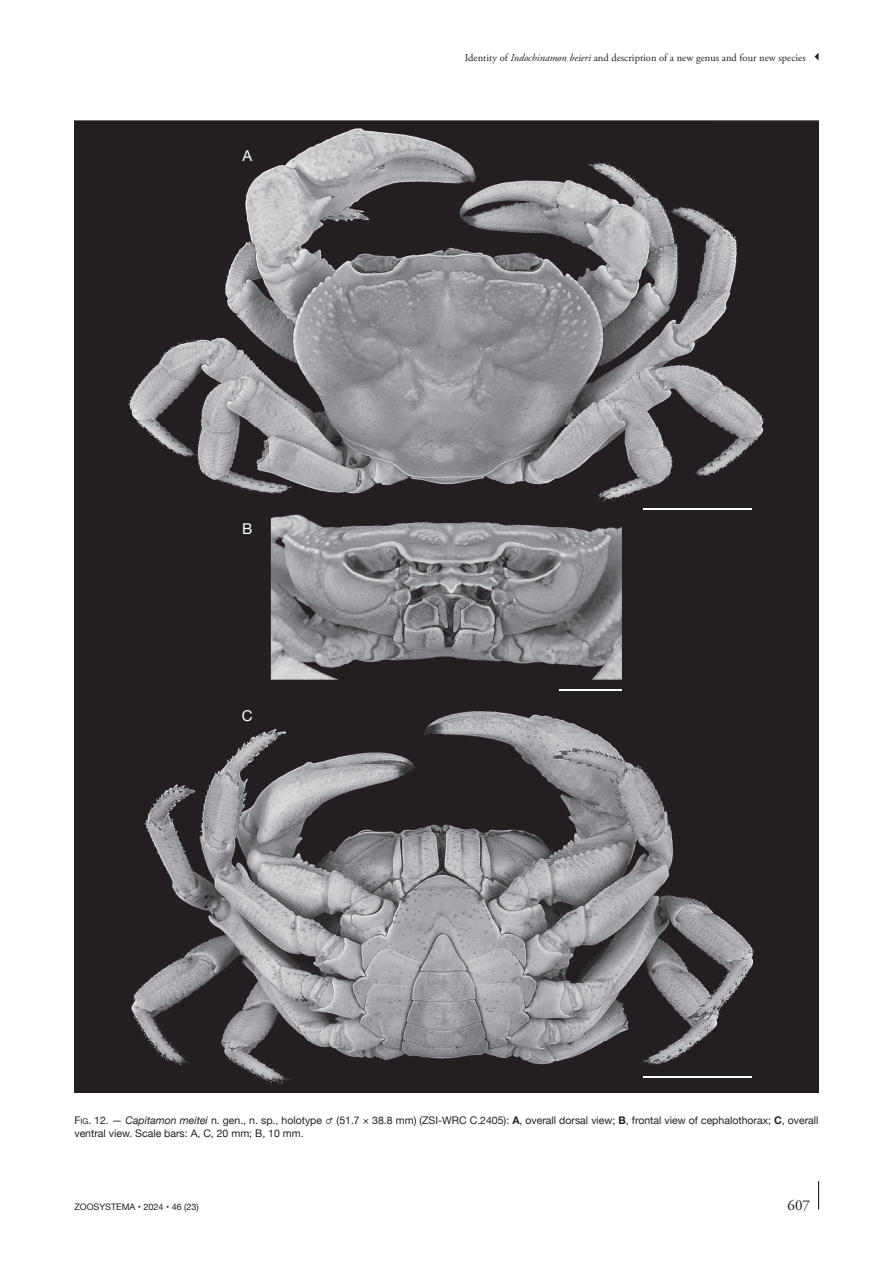
<style>
.page{position:relative;width:893px;height:1263px;background:#fff}
.page>*{position:absolute;margin:0;border:0;box-sizing:border-box;transform-origin:0 0}
.t1{font:15px "Adobe Garamond Pro";color:#231f20}
.t2{font:15px "Helvetica Neue";color:#fff}
.t3{font:10.5px/12.8px "Helvetica Neue";color:#231f20}
.t4{font:10.5px "Adobe Garamond Pro";color:#231f20}
.t5{font:9px "Helvetica Neue";color:#231f20}
.s1{font-style:italic}
.s2{font-style:inherit}
.s3{font-size:7.8px}
.s4{font-weight:700}
</style>
<div class="page">
<svg style="left:818px;top:1181px;width:1px;height:29px"></svg>
<svg style="left:815px;top:53px;width:4px;height:8px"></svg>
<img style="left:74px;top:121px;width:745px;height:972px">
<hr style="left:643px;top:508px;width:109px;height:2px;background:#fff">
<hr style="left:559px;top:689px;width:62px;height:2px;background:#fff">
<hr style="left:643px;top:1076px;width:109px;height:1px;background:#fff">
<h1 class="t2" style="left:242px;top:145px;width:11px">A</h1>
<h1 class="t2" style="left:242px;top:518px;width:12px">B</h1>
<h1 class="t2" style="left:242px;top:705px;width:12px">C</h1>
<p class="t4" style="left:465px;top:51px;width:342px">Identity of <span class="s1">Indochinamon beieri</span> and description of a new genus and four new species</p>
<p class="t3" style="left:74px;top:1115px;width:746px"><span class="s2">F</span><span class="s3">ig</span><span class="s2">. 12</span>. — <span class="s1">Capitamon meitei</span> n. gen., n. sp., holotype ♂ (51.7 × 38.8 mm) (ZSI-WRC C.2405): <span class="s4">A</span>, overall dorsal view; <span class="s4">B</span>, frontal view of cephalothorax; <span class="s4">C</span>, overall ventral view. Scale bars: A, C, 20 mm; B, 10 mm.</p>
<p class="t5" style="left:74px;top:1200px;width:126px">ZOOSYSTEMA • 2024 • 46 (23)</p>
<h1 class="t1" style="left:788px;top:1196px;width:24px">607</h1>
</div>
